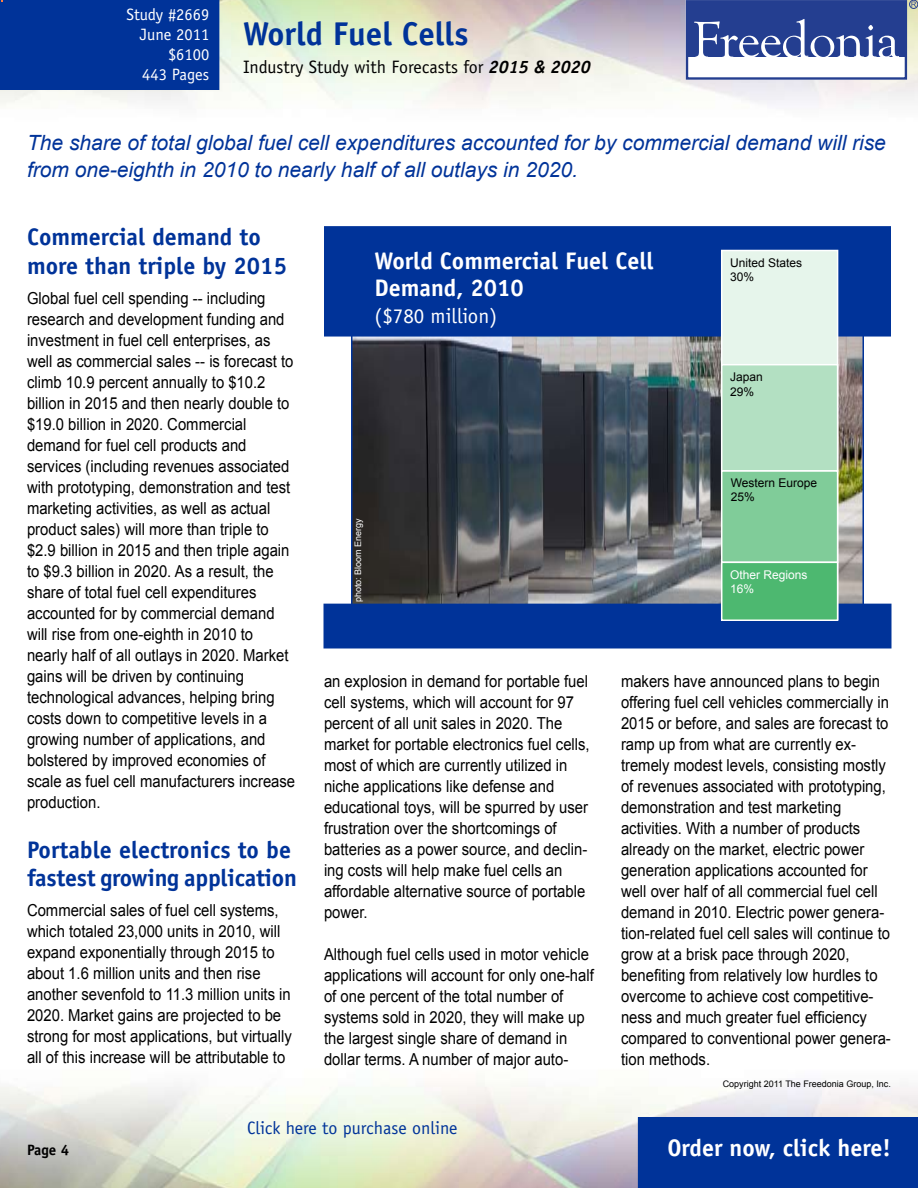
<style>
.page{position:relative;width:918px;height:1188px;background:#fff}
.page>*{position:absolute;margin:0;border:0;box-sizing:border-box;transform-origin:0 0}
.t1{font:700 33px "Officina Sans";color:#039}
.t2{font:700 24px/28.8px "Officina Sans";color:#039}
.t3{font:700 24px/27px "Officina Sans";color:#fff}
.t4{font:italic 21px/27px "Arial";color:#039}
.t5{font:21px "Officina Sans";color:#fff}
.t6{font:18px "Officina Sans";color:#000}
.t7{font:18px "Officina Sans";color:#039}
.t8{font:16.5px/21px "Arial";color:#000;scale:.9 1}
.t9{font:16.5px/19.8px "Officina Sans";color:#fff;text-align:right}
.t10{font:700 15px "Officina Sans";color:#000}
.t11{font:12px/14.2px "Arial";color:#000}
.t12{font:12px/14.2px "Arial";color:#fff}
.t13{font:9px "Arial";color:#000}
.t14{font:9px "Arial";color:#fff}
.s1{font-weight:700;font-style:italic}
</style>
<div class="page">
<div style="left:638px;top:1117px;width:280px;height:71px;background:#039"></div>
<div style="left:686px;top:0;width:221px;height:80px;border:2px solid #243e90"></div>
<div style="left:687px;top:1px;width:218px;height:56px;background:#243e90"></div>
<svg style="left:694px;top:19px;width:205px;height:38px"></svg>
<div style="left:909px;top:0;width:9px;height:9px;border:1px solid #243e90;border-radius:50%"></div>
<svg style="left:911px;top:2px;width:5px;height:5px"></svg>
<img style="left:354px;top:337px;width:507px;height:267px">
<div style="left:325px;top:227px;width:565px;height:109px;background:#039"></div>
<div style="left:324px;top:226px;width:567px;height:111px;border:2px solid #039"></div>
<div style="left:0;top:0;width:219px;height:90px;background:#039"></div>
<div style="left:324px;top:604px;width:567px;height:44px;background:#039"></div>
<div style="left:722px;top:250px;width:116px;height:369px;background:#e6f5eb"></div>
<div style="left:721px;top:250px;width:117px;height:370px;border:2px solid #fff"></div>
<div style="left:722px;top:365px;width:116px;height:106px;background:#b3e0c2"></div>
<div style="left:721px;top:364px;width:117px;height:108px;border:2px solid #fff"></div>
<div style="left:722px;top:471px;width:116px;height:91px;background:#80cc99"></div>
<div style="left:721px;top:470px;width:117px;height:93px;border:2px solid #fff"></div>
<div style="left:722px;top:562px;width:116px;height:58px;background:#4db870"></div>
<div style="left:721px;top:562px;width:117px;height:59px;border:2px solid #fff"></div>
<p class="t9" style="left:126px;top:5px;width:84px">Study #2669<br>June 2011 $6100<br>443 Pages</p>
<h1 class="t1" style="left:243px;top:13px;width:227px">World Fuel Cells</h1>
<p class="t6" style="left:243px;top:57px;width:349px">Industry Study with Forecasts for <span class="s1">2015 &amp; 2020</span></p>
<p class="t4" style="left:27px;top:130px;width:861px">The share of total global fuel cell expenditures accounted for by commercial demand will rise from one-eighth in 2010 to nearly half of all outlays in 2020.</p>
<h2 class="t2" style="left:27px;top:222px;width:262px">Commercial demand to more than triple by 2015</h2>
<p class="t8" style="left:27px;top:288px;width:300px">Global fuel cell spending -- including research and development funding and investment in fuel cell enterprises, as well as commercial sales -- is forecast to climb 10.9 percent annually to $10.2 billion in 2015 and then nearly double to $19.0 billion in 2020. Commercial demand for fuel cell products and services (including revenues associated with prototyping, demonstration and test marketing activities, as well as actual product sales) will more than triple to $2.9 billion in 2015 and then triple again to $9.3 billion in 2020. As a result, the share of total fuel cell expenditures accounted for by commercial demand will rise from one-eighth in 2010 to nearly half of all outlays in 2020. Market gains will be driven by continuing technological advances, helping bring costs down to competitive levels in a growing number of applications, and bolstered by improved economies of scale as fuel cell manufacturers increase production.</p>
<h2 class="t2" style="left:27px;top:835px;width:272px">Portable electronics to be fastest growing application</h2>
<p class="t8" style="left:27px;top:900px;width:296px">Commercial sales of fuel cell systems, which totaled 23,000 units in 2010, will expand exponentially through 2015 to about 1.6 million units and then rise another sevenfold to 11.3 million units in 2020. Market gains are projected to be strong for most applications, but virtually all of this increase will be attributable to</p>
<h2 class="t3" style="left:375px;top:247px;width:281px">World Commercial Fuel Cell<br>Demand, 2010</h2>
<p class="t5" style="left:375px;top:303px;width:124px">($780 million)</p>
<p class="t14" style="left:352px;top:602px;width:86px;rotate:-90deg">photo: Bloom Energy</p>
<p class="t11" style="left:730px;top:256px;width:74px">United States<br>30%</p>
<p class="t11" style="left:730px;top:370px;width:34px">Japan<br>29%</p>
<p class="t11" style="left:731px;top:476px;width:88px">Western Europe<br>25%</p>
<p class="t12" style="left:730px;top:568px;width:79px">Other Regions<br>16%</p>
<p class="t8" style="left:324px;top:671px;width:297px">an explosion in demand for portable fuel cell systems, which will account for 97 percent of all unit sales in 2020. The market for portable electronics fuel cells, most of which are currently utilized in niche applications like defense and educational toys, will be spurred by user frustration over the shortcomings of batteries as a power source, and declin&shy;ing costs will help make fuel cells an affordable alternative source of portable power.</p>
<p class="t8" style="left:324px;top:944px;width:301px">Although fuel cells used in motor vehicle applications will account for only one-half of one percent of the total number of systems sold in 2020, they will make up the largest single share of demand in dollar terms. A number of major auto-</p>
<p class="t8" style="left:621px;top:671px;width:301px">makers have announced plans to begin offering fuel cell vehicles commercially in 2015 or before, and sales are forecast to ramp up from what are currently ex&shy;tremely modest levels, consisting mostly of revenues associated with prototyping, demonstration and test marketing activities. With a number of products already on the market, electric power generation applications accounted for well over half of all commercial fuel cell demand in 2010. Electric power genera&shy;tion-related fuel cell sales will continue to grow at a brisk pace through 2020, benefiting from relatively low hurdles to overcome to achieve cost competitive&shy;ness and much greater fuel efficiency compared to conventional power genera&shy;tion methods.</p>
<p class="t13" style="left:723px;top:1077px;width:170px">Copyright 2011 The Freedonia Group, Inc.</p>
<p class="t7" style="left:247px;top:1117px;width:212px">Click here to purchase online</p>
<p class="t10" style="left:27px;top:1140px;width:31px">Page</p>
<h2 class="t3" style="left:667px;top:1134px;width:225px">Order now, click here!</h2>
</div>
